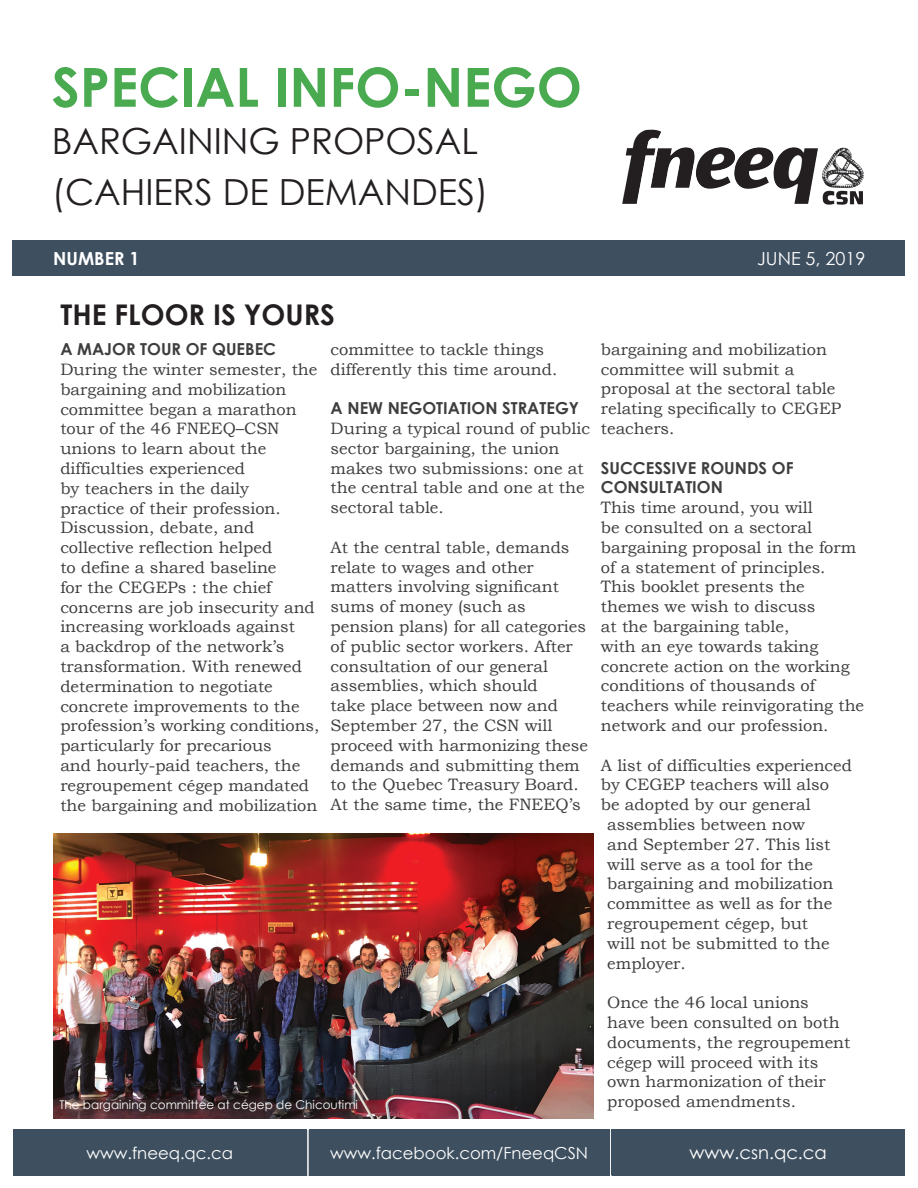
<style>
.page{position:relative;width:918px;height:1188px;background:#fff}
.page>*{position:absolute;margin:0;border:0;box-sizing:border-box;transform-origin:0 0}
.t1{font:700 54px "Century Gothic";color:#49aa50}
.t2{font:36px/51px "Century Gothic";color:#231f20}
.t3{font:700 28.5px "Century Gothic";color:#231f20}
.t4{font:18px "Century Gothic";color:#fff}
.t5{font:700 18px "Century Gothic";color:#fff}
.t6{font:16.5px/19.8px "Bookman Old Style";color:#3e3e3f}
.t7{font:700 16.5px/19.8px "Century Gothic";color:#3e3e3f}
.t8{font:16.5px "Century Gothic";color:#fff}
.t9{font:12px "Century Gothic";color:#fff}
</style>
<div class="page">
<div style="left:13px;top:240px;width:892px;height:36px;background:#3e4f60"></div>
<div style="left:13px;top:1130px;width:294px;height:45px;background:#3e4f5f"></div>
<div style="left:309px;top:1130px;width:300px;height:45px;background:#3e4f5f"></div>
<div style="left:611px;top:1130px;width:294px;height:45px;background:#3e4f5f"></div>
<img style="left:622px;top:130px;width:98px;height:74px">
<img style="left:53px;top:834px;width:541px;height:284px">
<h1 class="t1" style="left:52px;top:53px;width:532px">SPECIAL INFO-NEGO</h1>
<h2 class="t2" style="left:52px;top:115px;width:438px">BARGAINING PROPOSAL (CAHIERS DE DEMANDES)</h2>
<p class="t5" style="left:53px;top:247px;width:88px">NUMBER 1</p>
<p class="t4" style="left:757px;top:248px;width:110px">JUNE 5, 2019</p>
<h3 class="t3" style="left:60px;top:297px;width:276px">THE FLOOR IS YOURS</h3>
<p class="t7" style="left:60px;top:339px;width:217px">A MAJOR TOUR OF QUEBEC</p>
<p class="t6" style="left:60px;top:360px;width:261px">During the winter semester, the bargaining and mobilization committee began a marathon tour of the 46 FNEEQ–CSN unions to learn about the difficulties experienced<br>by teachers in the daily<br>practice of their profession.<br>Discussion, debate, and collective reflection helped<br>to define a shared baseline<br>for the CEGEPs : the chief concerns are job insecurity and increasing workloads against<br>a backdrop of the network’s transformation. With renewed determination to negotiate concrete improvements to the profession’s working conditions, particularly for precarious<br>and hourly-paid teachers, the regroupement cégep mandated the bargaining and mobilization</p>
<p class="t6" style="left:331px;top:339px;width:228px">committee to tackle things differently this time around.</p>
<p class="t7" style="left:331px;top:398px;width:250px">A NEW NEGOTIATION STRATEGY</p>
<p class="t6" style="left:331px;top:418px;width:261px">During a typical round of public sector bargaining, the union makes two submissions: one at the central table and one at the sectoral table.</p>
<p class="t6" style="left:331px;top:537px;width:259px">At the central table, demands relate to wages and other matters involving significant sums of money (such as pension plans) for all categories of public sector workers. After consultation of our general assemblies, which should<br>take place between now and<br>September 27, the CSN will proceed with harmonizing these demands and submitting them to the Quebec Treasury Board.<br>At the same time, the FNEEQ’s</p>
<p class="t9" style="left:59px;top:1098px;width:300px">The bargaining committee at cégep de Chicoutimi</p>
<p class="t6" style="left:601px;top:339px;width:242px">bargaining and mobilization committee will submit a proposal at the sectoral table relating specifically to CEGEP teachers.</p>
<p class="t7" style="left:601px;top:457px;width:194px">SUCCESSIVE ROUNDS OF<br>CONSULTATION</p>
<p class="t6" style="left:601px;top:498px;width:265px">This time around, you will<br>be consulted on a sectoral bargaining proposal in the form of a statement of principles.<br>This booklet presents the themes we wish to discuss<br>at the bargaining table,<br>with an eye towards taking concrete action on the working conditions of thousands of teachers while reinvigorating the network and our profession.</p>
<p class="t6" style="left:601px;top:755px;width:253px">A list of difficulties experienced</p>
<p class="t6" style="left:601px;top:775px;width:230px">by CEGEP teachers will also</p>
<p class="t6" style="left:601px;top:795px;width:211px">be adopted by our general</p>
<p class="t6" style="left:607px;top:814px;width:199px">assemblies between now</p>
<p class="t6" style="left:607px;top:834px;width:225px">and September 27. This list</p>
<p class="t6" style="left:607px;top:854px;width:207px">will serve as a tool for the</p>
<p class="t6" style="left:607px;top:874px;width:228px">bargaining and mobilization</p>
<p class="t6" style="left:607px;top:894px;width:227px">committee as well as for the</p>
<p class="t6" style="left:607px;top:913px;width:202px">regroupement cégep, but</p>
<p class="t6" style="left:607px;top:933px;width:224px">will not be submitted to the</p>
<p class="t6" style="left:607px;top:953px;width:80px">employer.</p>
<p class="t6" style="left:607px;top:993px;width:245px">Once the 46 local unions have been consulted on both documents, the regroupement cégep will proceed with its own harmonization of their proposed amendments.</p>
<p class="t8" style="left:86px;top:1143px;width:148px">www.fneeq.qc.ca</p>
<p class="t8" style="left:330px;top:1143px;width:260px">www.facebook.com/FneeqCSN</p>
<p class="t4" style="left:690px;top:1142px;width:139px">www.csn.qc.ca</p>
</div>
